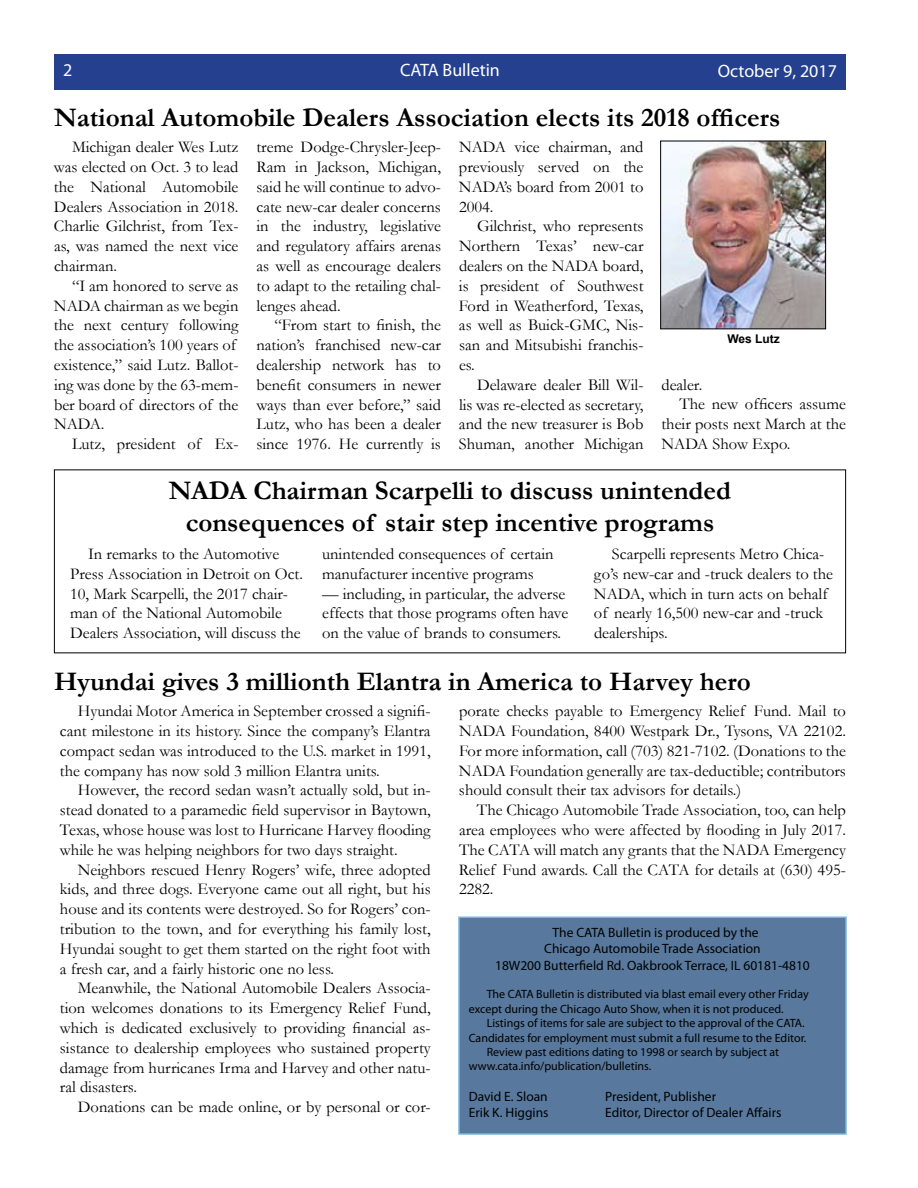
<style>
.page{position:relative;width:918px;height:1188px;background:#fff}
.page>*{position:absolute;margin:0;border:0;box-sizing:border-box;transform-origin:0 0}
.t1{font:700 27px/32.4px "Garamond";color:#000;text-align:center}
.t2{font:18px "Myriad Pro";color:#fff}
.t3{font:16.5px/19.8px "Garamond";color:#000;text-align:justify}
.t4{font:13.5px/16.2px "Myriad Pro";color:#000;text-align:center}
.t5{font:12px/14.4px "Myriad Pro";color:#000}
.t6{font:700 12px "Arial";color:#000}
</style>
<div class="page">
<div style="left:459px;top:917px;width:387px;height:217px;background:#58799d"></div>
<div style="left:458px;top:916px;width:389px;height:219px;border:2px solid #7ab6d9"></div>
<div style="left:54px;top:54px;width:792px;height:36px;background:#24408f"></div>
<img style="left:662px;top:143px;width:162px;height:184px">
<div style="left:660px;top:141px;width:166px;height:188px;border:1px solid #000"></div>
<p class="t2" style="left:63px;top:58px;width:11px">2</p>
<p class="t2" style="left:400px;top:58px;width:101px">CATA Bulletin</p>
<p class="t2" style="left:718px;top:59px;width:121px">October 9, 2017</p>
<h1 class="t1" style="left:54px;top:101px;width:728px">National Automobile Dealers Association elects its 2018 officers</h1>
<p class="t3" style="left:54px;top:137px;width:186px;text-indent:18px">Michigan dealer Wes Lutz was elected on Oct. 3 to lead the National Automobile Dealers Association in 2018.<br>Charlie Gilchrist, from Tex&shy;as, was named the next vice chairman.</p>
<p class="t3" style="left:54px;top:275px;width:186px;text-align:left;text-indent:18px">“I am honored to serve as<br>NADA chairman as we begin the next century following the association’s 100 years of existence,” said Lutz. Ballot&shy;ing was done by the 63-mem&shy;ber board of directors of the<br>NADA.</p>
<p class="t3" style="left:72px;top:434px;width:168px">Lutz, president of Ex-</p>
<p class="t3" style="left:256px;top:137px;width:186px">treme Dodge-Chrysler-Jeep-Ram in Jackson, Michigan, said he will continue to advo&shy;cate new-car dealer concerns in the industry, legislative and regulatory affairs arenas as well as encourage dealers to adapt to the retailing chal&shy;lenges ahead.</p>
<p class="t3" style="left:256px;top:315px;width:186px;text-indent:18px">“From start to finish, the nation’s franchised new-car dealership network has to benefit consumers in newer ways than ever before,” said Lutz, who has been a dealer since 1976. He currently is</p>
<p class="t3" style="left:459px;top:137px;width:186px">NADA vice chairman, and previously served on the NADA’s board from 2001 to 2004.</p>
<p class="t3" style="left:459px;top:216px;width:186px;text-indent:18px">Gilchrist, who represents Northern Texas’ new-car dealers on the NADA board, is president of Southwest Ford in Weatherford, Texas, as well as Buick-GMC, Nis&shy;san and Mitsubishi franchis&shy;es.</p>
<p class="t3" style="left:459px;top:374px;width:186px;text-indent:18px">Delaware dealer Bill Wil&shy;lis was re-elected as secretary, and the new treasurer is Bob Shuman, another Michigan</p>
<p class="t3" style="left:662px;top:374px;width:42px">dealer.</p>
<p class="t6" style="left:728px;top:331px;width:54px">Wes Lutz</p>
<p class="t3" style="left:680px;top:394px;width:168px">The new officers assume</p>
<p class="t3" style="left:662px;top:414px;width:186px">their posts next March at the</p>
<p class="t3" style="left:662px;top:434px;width:130px">NADA Show Expo.</p>
<h1 class="t1" style="left:169px;top:474px;width:564px">NADA Chairman Scarpelli to discuss unintended consequences of stair step incentive programs</h1>
<p class="t3" style="left:70px;top:544px;width:234px;text-align:left;text-indent:18px">In remarks to the Automotive Press Association in Detroit on Oct.<br>10, Mark Scarpelli, the 2017 chair&shy;man of the National Automobile Dealers Association, will discuss the</p>
<p class="t3" style="left:322px;top:544px;width:233px">unintended consequences of certain manufacturer incentive programs</p>
<p class="t3" style="left:594px;top:544px;width:241px;text-align:left;text-indent:18px">Scarpelli represents Metro Chica&shy;go’s new-car and -truck dealers to the<br>NADA, which in turn acts on behalf of nearly 16,500 new-car and -truck dealerships.</p>
<p class="t3" style="left:322px;top:583px;width:248px;text-align:left">— including, in particular, the adverse effects that those programs often have on the value of brands to consumers.</p>
<h1 class="t1" style="left:54px;top:665px;width:698px">Hyundai gives 3 millionth Elantra in America to Harvey hero</h1>
<p class="t3" style="left:60px;top:701px;width:372px;text-indent:18px">Hyundai Motor America in September crossed a signifi&shy;cant milestone in its history. Since the company’s Elantra compact sedan was introduced to the U.S. market in 1991, the company has now sold 3 million Elantra units.</p>
<p class="t3" style="left:60px;top:780px;width:372px;text-indent:18px">However, the record sedan wasn’t actually sold, but in&shy;stead donated to a paramedic field supervisor in Baytown, Texas, whose house was lost to Hurricane Harvey flooding while he was helping neighbors for two days straight.</p>
<p class="t3" style="left:60px;top:859px;width:372px;text-indent:18px">Neighbors rescued Henry Rogers’ wife, three adopted kids, and three dogs. Everyone came out all right, but his house and its contents were destroyed. So for Rogers’ con&shy;tribution to the town, and for everything his family lost, Hyundai sought to get them started on the right foot with a fresh car, and a fairly historic one no less.</p>
<p class="t3" style="left:60px;top:978px;width:372px;text-indent:18px">Meanwhile, the National Automobile Dealers Associa&shy;tion welcomes donations to its Emergency Relief Fund, which is dedicated exclusively to providing financial as&shy;sistance to dealership employees who sustained property damage from hurricanes Irma and Harvey and other natu&shy;ral disasters.</p>
<p class="t3" style="left:78px;top:1097px;width:354px">Donations can be made online, or by personal or cor-</p>
<p class="t3" style="left:459px;top:701px;width:389px">porate checks payable to Emergency Relief Fund. Mail to NADA Foundation, 8400 Westpark Dr., Tysons, VA 22102.<br>For more information, call (703) 821-7102. (Donations to the NADA Foundation generally are tax-deductible; contributors should consult their tax advisors for details.)</p>
<p class="t3" style="left:459px;top:800px;width:389px;text-indent:18px">The Chicago Automobile Trade Association, too, can help area employees who were affected by flooding in July 2017.<br>The CATA will match any grants that the NADA Emergency Relief Fund awards. Call the CATA for details at (630) 495- 2282.</p>
<p class="t4" style="left:495px;top:924px;width:316px">The CATA Bulletin is produced by the<br>Chicago Automobile Trade Association<br>18W200 Butterfield Rd. Oakbrook Terrace, IL 60181-4810</p>
<p class="t5" style="left:469px;top:987px;width:341px;text-indent:18px">The CATA Bulletin is distributed via blast email every other Friday except during the Chicago Auto Show, when it is not produced.</p>
<p class="t5" style="left:487px;top:1016px;width:319px">Listings of items for sale are subject to the approval of the CATA.</p>
<p class="t5" style="left:469px;top:1030px;width:339px">Candidates for employment must submit a full resume to the Editor.</p>
<p class="t5" style="left:487px;top:1045px;width:294px">Review past editions dating to 1998 or search by subject at</p>
<p class="t5" style="left:469px;top:1059px;width:184px">www.cata.info/publication/bulletins.</p>
<p class="t4" style="left:469px;top:1088px;width:81px">David E. Sloan</p>
<p class="t4" style="left:605px;top:1088px;width:112px">President, Publisher</p>
<p class="t4" style="left:469px;top:1104px;width:81px">Erik K. Higgins</p>
<p class="t4" style="left:605px;top:1104px;width:178px">Editor, Director of Dealer Affairs</p>
</div>
